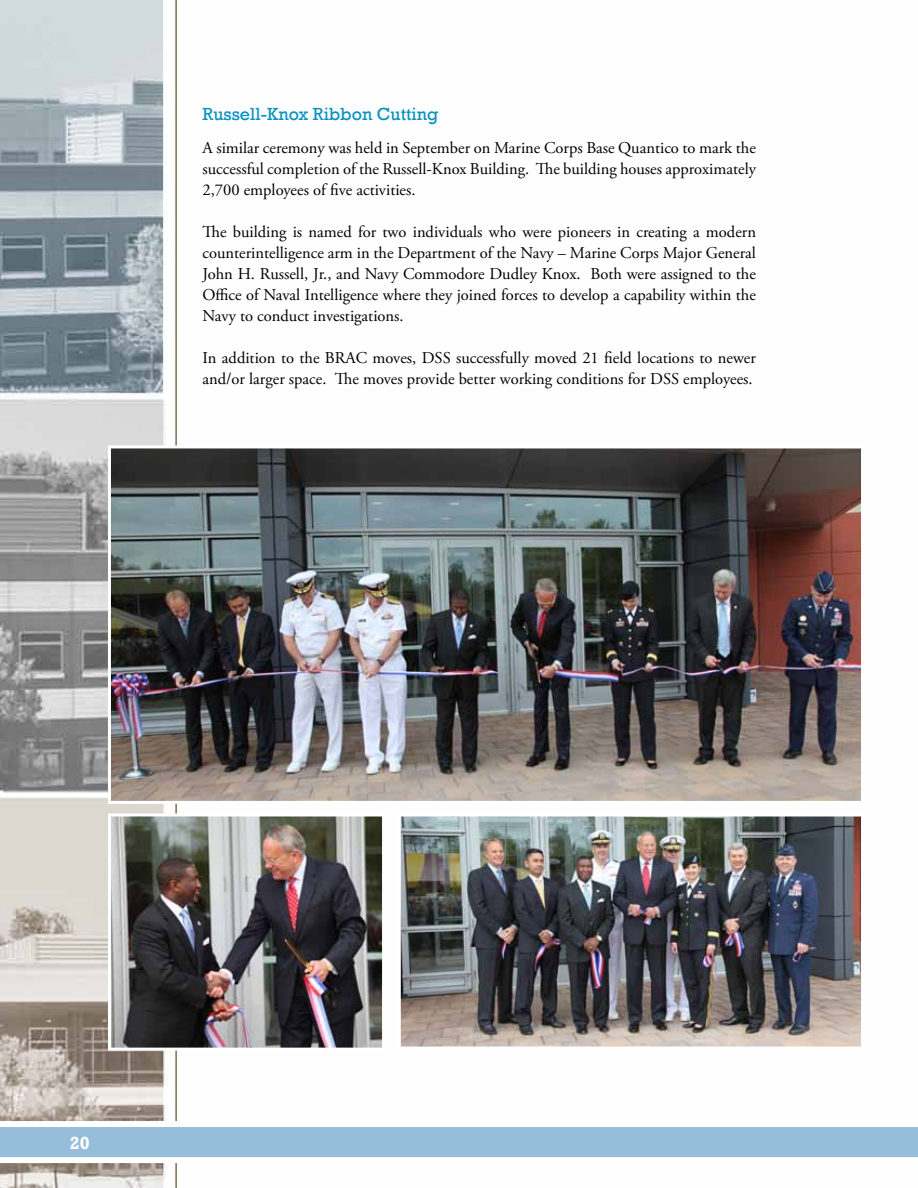
<style>
.page{position:relative;width:918px;height:1188px;background:#fff}
.page>*{position:absolute;margin:0;border:0;box-sizing:border-box;transform-origin:0 0}
.t1{font:18px "Rockwell";color:#0892c2}
.t2{font:700 18px "Rockwell";color:#fff}
.t3{font:16.5px/21px "Adobe Garamond Pro";color:#000;text-align:justify}
</style>
<div class="page">
<img style="left:0;top:0;width:166px;height:1188px">
<hr style="left:175px;top:0;width:2px;height:1188px;background:#7f6b56">
<svg style="left:0;top:1121px;width:918px;height:42px"></svg>
<img style="left:112px;top:449px;width:748px;height:351px">
<div style="left:108px;top:445px;width:756px;height:359px;border:3px solid #fff"></div>
<img style="left:112px;top:817px;width:269px;height:230px">
<div style="left:108px;top:813px;width:277px;height:238px;border:3px solid #fff"></div>
<img style="left:402px;top:817px;width:458px;height:229px">
<div style="left:398px;top:813px;width:466px;height:237px;border:3px solid #fff"></div>
<p class="t1" style="left:203px;top:104px;width:237px">Russell-Knox Ribbon Cutting</p>
<p class="t3" style="left:202px;top:138px;width:555px">A similar ceremony was held in September on Marine Corps Base Quantico to mark the successful completion of the Russell-Knox Building. The building houses approximately 2,700 employees of five activities.</p>
<p class="t3" style="left:202px;top:222px;width:555px">The building is named for two individuals who were pioneers in creating a modern counterintelligence arm in the Department of the Navy – Marine Corps Major General John H. Russell, Jr., and Navy Commodore Dudley Knox. Both were assigned to the Office of Naval Intelligence where they joined forces to develop a capability within the Navy to conduct investigations.</p>
<p class="t3" style="left:202px;top:348px;width:555px">In addition to the BRAC moves, DSS successfully moved 21 field locations to newer and/or larger space. The moves provide better working conditions for DSS employees.</p>
<p class="t2" style="left:70px;top:1132px;width:21px">20</p>
</div>
